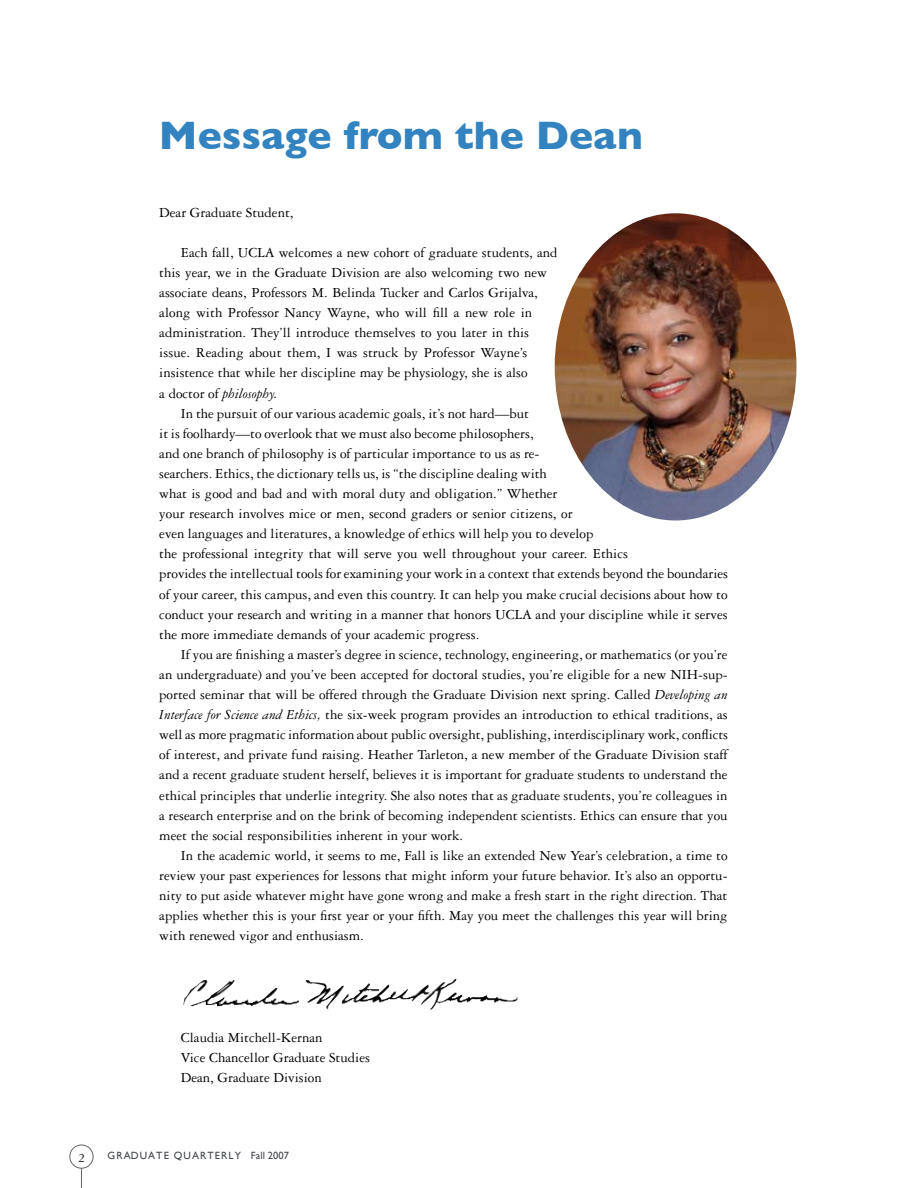
<style>
.page{position:relative;width:918px;height:1188px;background:#fff}
.page>*{position:absolute;margin:0;border:0;box-sizing:border-box;transform-origin:0 0}
.t1{font:700 40.5px "Gill Sans";color:#3283bf}
.t2{font:14.7px/20.1px "Garamond Three";color:#000}
.t3{font:10.5px "Gill Sans";letter-spacing:.1em;color:#44474e}
.s1{font-style:italic}
</style>
<div class="page">
<svg style="left:81px;top:1168px;width:1px;height:20px"></svg>
<img style="left:555px;top:213px;width:241px;height:307px;border-radius:50%">
<img style="left:183px;top:979px;width:334px;height:31px">
<div style="left:70px;top:1145px;width:23px;height:23px;border:1px solid #636466;border-radius:50%"></div>
<h1 class="t1" style="left:159px;top:112px;width:485px">Message from the Dean</h1>
<p class="t2" style="left:159px;top:202px;width:136px">Dear Graduate Student,</p>
<p class="t2" style="left:159px;top:242px;width:400px;text-indent:22px">Each fall, UCLA welcomes a new cohort of graduate students, and this year, we in the Graduate Division are also welcoming two new associate deans, Professors M. Belinda Tucker and Carlos Grijalva, along with Professor Nancy Wayne, who will fll a new role in administration. They’ll introduce themselves to you later in this issue. Reading about them, I was struck by Professor Wayne’s insistence that while her discipline may be physiology, she is also<br>a doctor of <span class="s1">philosophy.</span></p>
<p class="t2" style="left:159px;top:403px;width:415px;text-indent:22px">In the pursuit of our various academic goals, it’s not hard—but<br>it is foolhardy—to overlook that we must also become philosophers,<br>and one branch of philosophy is of particular importance to us as re&shy;searchers. Ethics, the dictionary tells us, is “the discipline dealing with what is good and bad and with moral duty and obligation.” Whether your research involves mice or men, second graders or senior citizens, or</p>
<p class="t2" style="left:159px;top:524px;width:570px">even languages and literatures, a knowledge of ethics will help you to develop<br>the professional integrity that will serve you well throughout your career. Ethics<br>provides the intellectual tools for examining your work in a context that extends beyond the boundaries of your career, this campus, and even this country. It can help you make crucial decisions about how to conduct your research and writing in a manner that honors UCLA and your discipline while it serves the more immediate demands of your academic progress.</p>
<p class="t2" style="left:159px;top:644px;width:571px;text-align:justify;text-indent:22px">If you are fnishing a master’s degree in science, technology, engineering, or mathematics (or you’re an undergraduate) and you’ve been accepted for doctoral studies, you’re eligible for a new NIH-sup&shy;ported seminar that will be offered through the Graduate Division next spring. Called <span class="s1">Developing an Interface for Science and Ethics,</span> the six-week program provides an introduction to ethical traditions, as well as more pragmatic information about public oversight, publishing, interdisciplinary work, conficts of interest, and private fund raising. Heather Tarleton, a new member of the Graduate Division staff and a recent graduate student herself, believes it is important for graduate students to understand the ethical principles that underlie integrity. She also notes that as graduate students, you’re colleagues in a research enterprise and on the brink of becoming independent scientists. Ethics can ensure that you meet the social responsibilities inherent in your work.</p>
<p class="t2" style="left:159px;top:845px;width:570px;text-align:justify;text-indent:22px">In the academic world, it seems to me, Fall is like an extended New Year’s celebration, a time to review your past experiences for lessons that might inform your future behavior. It’s also an opportu&shy;nity to put aside whatever might have gone wrong and make a fresh start in the right direction. That applies whether this is your frst year or your ffth. May you meet the challenges this year will bring with renewed vigor and enthusiasm.</p>
<p class="t2" style="left:181px;top:1028px;width:191px">Claudia Mitchell-Kernan<br>Vice Chancellor Graduate Studies<br>Dean, Graduate Division</p>
<p class="t3" style="left:108px;top:1149px;width:183px">GRADUATE QUARTERLY Fall 2007</p>
</div>
